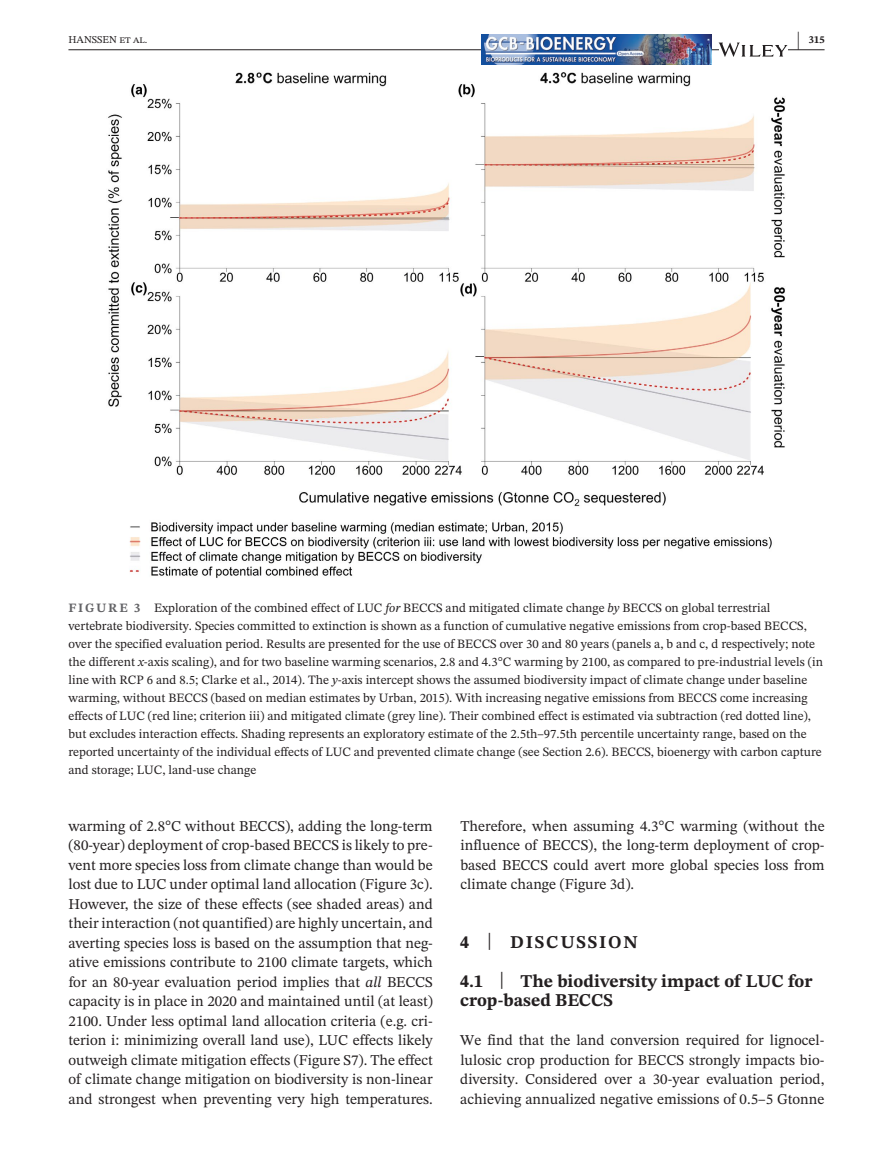
<style>
.page{position:relative;width:893px;height:1174px;background:#fff}
.page>*{position:absolute;margin:0;border:0;box-sizing:border-box;transform-origin:0 0}
.t1{font:700 21px "STIX Two Text";color:#231f20;scale:.42 1}
.t2{font:700 18px/39px "STIX Two Text";color:#231f20}
.t3{font:15px/19.5px "STIX Two Text";color:#231f20;text-align:justify}
.t4{font:12.75px/18px "STIX Two Text";color:#231f20}
.t5{font:10.5px "STIX Two Text";color:#231f20}
.t6{font:700 10.5px "STIX Two Text";color:#231f20}
.s1{font-weight:700;color:#636366}
.s2{font-style:italic}
.s3{font-weight:400;font-size:23.7px}
</style>
<div class="page">
<hr style="left:68px;top:49px;width:756px;height:1px;background:#231f20">
<img style="left:482px;top:35px;width:229px;height:30px">
<svg style="left:719px;top:43px;width:68px;height:14px"></svg>
<img style="left:108px;top:72px;width:677px;height:506px">
<h1 class="t1" style="left:797px;top:24px;width:8px">|</h1>
<p class="t5" style="left:68px;top:32px;width:81px">HANSSEN et al.</p>
<p class="t6" style="left:809px;top:32px;width:17px">315</p>
<p class="t4" style="left:68px;top:598px;width:756px"><span class="s1">FIGURE 3</span> Exploration of the combined effect of LUC <span class="s2">for</span> BECCS and mitigated climate change <span class="s2">by</span> BECCS on global terrestrial vertebrate biodiversity. Species committed to extinction is shown as a function of cumulative negative emissions from crop-based BECCS, over the specified evaluation period. Results are presented for the use of BECCS over 30 and 80 years (panels a, b and c, d respectively; note the different <span class="s2">x</span>-axis scaling), and for two baseline warming scenarios, 2.8 and 4.3°C warming by 2100, as compared to pre-industrial levels (in line with RCP 6 and 8.5; Clarke et al., 2014). The <span class="s2">y</span>-axis intercept shows the assumed biodiversity impact of climate change under baseline warming, without BECCS (based on median estimates by Urban, 2015). With increasing negative emissions from BECCS come increasing effects of LUC (red line; criterion iii) and mitigated climate (grey line). Their combined effect is estimated via subtraction (red dotted line), but excludes interaction effects. Shading represents an exploratory estimate of the 2.5th–97.5th percentile uncertainty range, based on the reported uncertainty of the individual effects of LUC and prevented climate change (see Section 2.6). BECCS, bioenergy with carbon capture and storage; LUC, land-use change</p>
<p class="t3" style="left:68px;top:816px;width:366px">warming of 2.8°C without BECCS), adding the long-term (80-year) deployment of crop-based BECCS is likely to pre&shy;vent more species loss from climate change than would be lost due to LUC under optimal land allocation (Figure 3c).<br>However, the size of these effects (see shaded areas) and their interaction (not quantified) are highly uncertain, and averting species loss is based on the assumption that neg&shy;ative emissions contribute to 2100 climate targets, which for an 80-year evaluation period implies that <span class="s2">all</span> BECCS capacity is in place in 2020 and maintained until (at least)<br>2100. Under less optimal land allocation criteria (e.g. cri&shy;terion i: minimizing overall land use), LUC effects likely outweigh climate mitigation effects (Figure S7). The effect of climate change mitigation on biodiversity is non-linear and strongest when preventing very high temperatures.</p>
<p class="t3" style="left:460px;top:816px;width:366px">Therefore, when assuming 4.3°C warming (without the influence of BECCS), the long-term deployment of crop&shy;based BECCS could avert more global species loss from climate change (Figure 3d).</p>
<p class="t2" style="left:460px;top:923px;width:354px">4 <span class="s3">|</span> DISCUSSION<br>4.1 <span class="s3">|</span> The biodiversity impact of LUC for</p>
<p class="t2" style="left:460px;top:981px;width:154px">crop-based BECCS</p>
<p class="t3" style="left:460px;top:1030px;width:366px">We find that the land conversion required for lignocel&shy;lulosic crop production for BECCS strongly impacts bio&shy;diversity. Considered over a 30-year evaluation period, achieving annualized negative emissions of 0.5–5 Gtonne</p>
</div>
